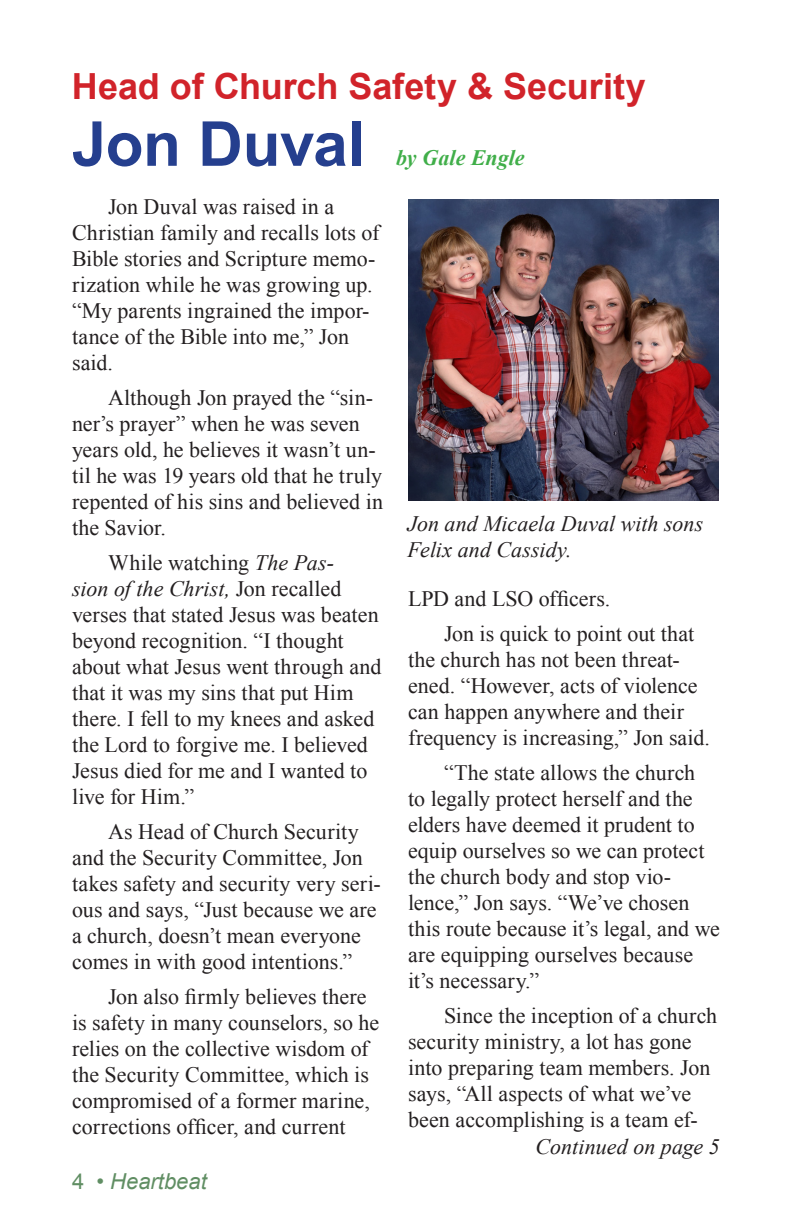
<style>
.page{position:relative;width:792px;height:1224px;background:#fff}
.page>*{position:absolute;margin:0;border:0;box-sizing:border-box;transform-origin:0 0}
.t1{font:700 62px "Arial";letter-spacing:-.005em;color:#253f8e}
.t2{font:700 36px "Arial";letter-spacing:-.005em;color:#d1232a}
.Text{font:22px/26px "Times New Roman";color:#231f20}
.bulletin_text{font:italic 22px/26px "Times New Roman";color:#231f20}
.t3{font:italic 22px "Arial";color:#608e63}
.bulletin_text-2{font:italic 700 22px "Times New Roman";color:#40ae49}
.s1{font-style:italic}
.s2{font-style:normal}
</style>
<div class="page">
<img style="left:409px;top:199px;width:310px;height:301px">
<p class="t2" style="left:72px;top:66px;width:576px">Head of Church Safety &amp; Security</p>
<p class="t1" style="left:72px;top:110px;width:294px">Jon Duval</p>
<p class="Text" style="left:72px;top:193px;width:309px;text-indent:36px">Jon Duval was raised in a<br>Christian family and recalls lots of<br>Bible stories and Scripture memo&shy;rization while he was growing up. “My parents ingrained the impor&shy;tance of the Bible into me,” Jon said.</p>
<p class="Text" style="left:72px;top:384px;width:313px;text-indent:36px">Although Jon prayed the “sin&shy;ner’s prayer” when he was seven years old, he believes it wasn’t un&shy;til he was 19 years old that he truly repented of his sins and believed in the Savior.</p>
<p class="Text" style="left:72px;top:549px;width:311px;text-indent:36px">While watching <span class="s1">The Pas-<br>sion of the Christ,</span> Jon recalled verses that stated Jesus was beaten beyond recognition. “I thought about what Jesus went through and that it was my sins that put Him there. I fell to my knees and asked the Lord to forgive me. I believed<br>Jesus died for me and I wanted to live for Him.”</p>
<p class="Text" style="left:72px;top:818px;width:310px;text-indent:36px">As Head of Church Security and the Security Committee, Jon takes safety and security very seri&shy;ous and says, “Just because we are a church, doesn’t mean everyone comes in with good intentions.”</p>
<p class="Text" style="left:72px;top:983px;width:309px;text-indent:36px">Jon also firmly believes there is safety in many counselors, so he relies on the collective wisdom of the Security Committee, which is compromised of a former marine, corrections officer, and current</p>
<p class="bulletin_text-2" style="left:396px;top:142px;width:130px">by Gale Engle</p>
<p class="bulletin_text" style="left:408px;top:510px;width:297px">Jon and Micaela Duval with sons<br>Felix and Cassidy.</p>
<p class="Text" style="left:408px;top:585px;width:204px">LPD and LSO officers.</p>
<p class="Text" style="left:408px;top:620px;width:303px;text-indent:36px">Jon is quick to point out that the church has not been threat&shy;ened. “However, acts of violence can happen anywhere and their frequency is increasing,” Jon said.</p>
<p class="Text" style="left:408px;top:759px;width:313px;text-indent:36px">“The state allows the church<br>to legally protect herself and the elders have deemed it prudent to equip ourselves so we can protect the church body and stop vio&shy;lence,” Jon says. “We’ve chosen this route because it’s legal, and we are equipping ourselves because it’s necessary.”</p>
<p class="Text" style="left:408px;top:1002px;width:311px;text-indent:36px">Since the inception of a church security ministry, a lot has gone into preparing team members. Jon says, “All aspects of what we’ve been accomplishing is a team ef-</p>
<p class="bulletin_text" style="left:535px;top:1133px;width:186px">Continued on page 5</p>
<p class="t3" style="left:72px;top:1169px;width:136px"><span class="s2">4 •</span> Heartbeat</p>
</div>
